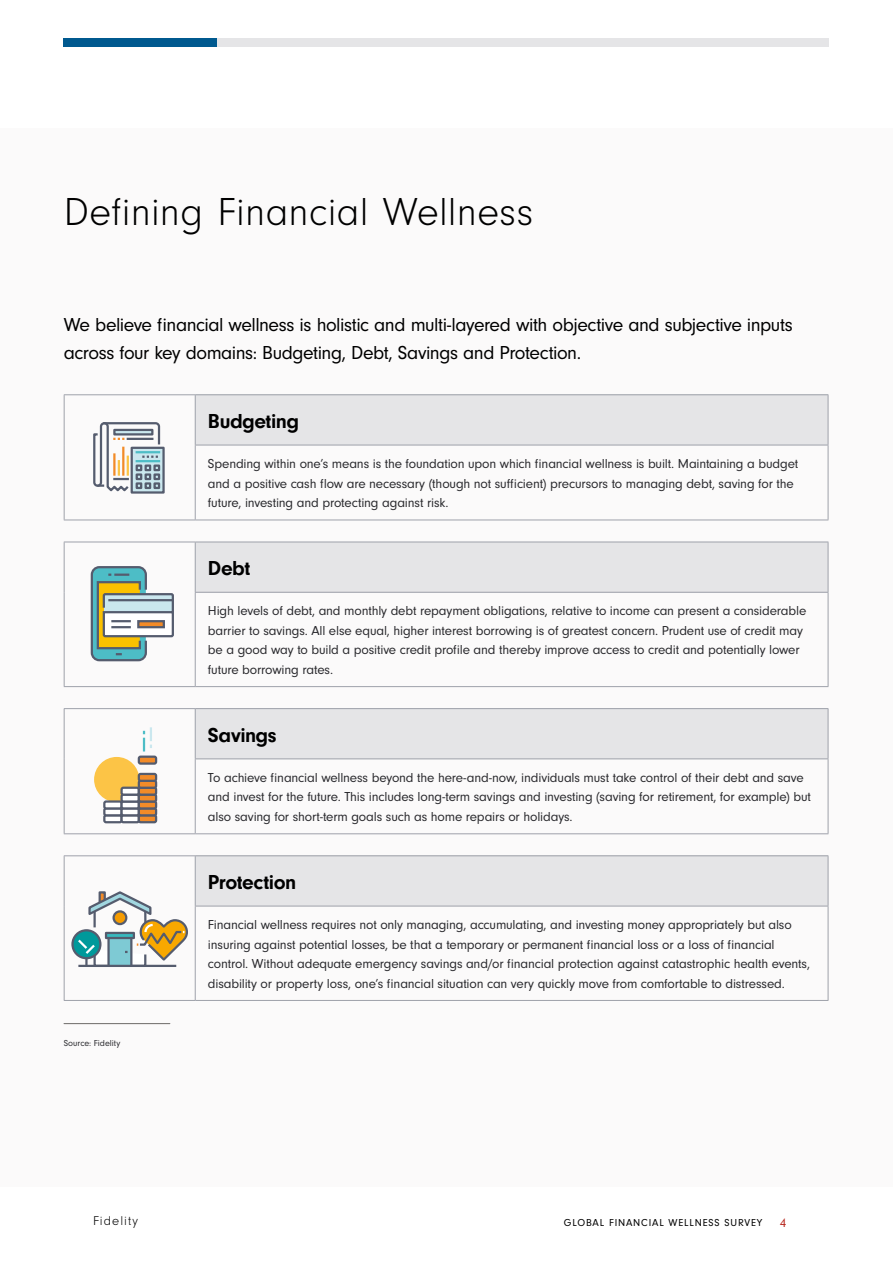
<style>
.page{position:relative;width:893px;height:1263px;background:#fff}
.page>*{position:absolute;margin:0;border:0;box-sizing:border-box;transform-origin:0 0}
.t1{font:40.5px "Neuzeit Gro T Ligh";letter-spacing:.01em;color:#000}
.t2{font:700 21px "Neuzeit Gro T";letter-spacing:-.02em;color:#000}
.t3{font:19.5px/28.5px "Neuzeit Gro T";letter-spacing:-.025em;color:#000}
.t4{font:13.5px/19.5px "Neuzeit Gro T";letter-spacing:-.01em;color:#29292d}
.t5{font:13.2px "Neuzeit Gro T Ligh";letter-spacing:.08em;color:#000}
.t6{font:13.2px "Neuzeit Gro T";color:#b8281f}
.t7{font:10.5px "Neuzeit Gro T";letter-spacing:.08em;color:#000}
.t8{font:9px "Neuzeit Gro T";color:#29292d}
</style>
<div class="page">
<div style="left:0;top:128px;width:893px;height:1058px;background:#fbfafa"></div>
<div style="left:64px;top:38px;width:765px;height:8px;background:#e5e5e7"></div>
<div style="left:64px;top:38px;width:153px;height:8px;background:#00598f"></div>
<div style="left:195px;top:395px;width:633px;height:50px;background:#e5e5e7"></div>
<hr style="left:64px;top:394px;width:131px;height:1px;background:#9ea1aa">
<hr style="left:64px;top:395px;width:1px;height:50px;background:#9ea1aa">
<hr style="left:195px;top:394px;width:633px;height:1px;background:#9ea1aa">
<hr style="left:195px;top:395px;width:1px;height:50px;background:#9ea1aa">
<hr style="left:828px;top:395px;width:1px;height:50px;background:#9ea1aa">
<hr style="left:64px;top:445px;width:1px;height:75px;background:#9ea1aa">
<hr style="left:195px;top:445px;width:633px;height:1px;background:#9ea1aa">
<hr style="left:195px;top:445px;width:1px;height:75px;background:#9ea1aa">
<hr style="left:828px;top:445px;width:1px;height:75px;background:#9ea1aa">
<hr style="left:64px;top:520px;width:131px;height:1px;background:#9ea1aa">
<hr style="left:195px;top:520px;width:633px;height:1px;background:#9ea1aa">
<div style="left:131px;top:447px;width:34px;height:47px;background:#cae7ee;border:2px solid #555c6e"></div>
<svg style="left:93px;top:422px;width:68px;height:71px"></svg>
<div style="left:195px;top:542px;width:633px;height:50px;background:#e5e5e7"></div>
<hr style="left:64px;top:542px;width:131px;height:1px;background:#9ea1aa">
<hr style="left:64px;top:542px;width:1px;height:50px;background:#9ea1aa">
<hr style="left:195px;top:542px;width:633px;height:1px;background:#9ea1aa">
<hr style="left:195px;top:542px;width:1px;height:50px;background:#9ea1aa">
<hr style="left:828px;top:542px;width:1px;height:50px;background:#9ea1aa">
<hr style="left:64px;top:592px;width:1px;height:94px;background:#9ea1aa">
<hr style="left:195px;top:592px;width:633px;height:1px;background:#9ea1aa">
<hr style="left:195px;top:593px;width:1px;height:93px;background:#9ea1aa">
<hr style="left:828px;top:593px;width:1px;height:93px;background:#9ea1aa">
<hr style="left:64px;top:686px;width:131px;height:1px;background:#9ea1aa">
<hr style="left:195px;top:686px;width:633px;height:1px;background:#9ea1aa">
<div style="left:91px;top:566px;width:56px;height:95px;background:#4dbdc6;border:2px solid #555c6e;border-radius:8px"></div>
<svg style="left:96px;top:573px;width:46px;height:82px"></svg>
<hr style="left:114px;top:573px;width:15px;height:3px;background:#555c6e">
<div style="left:104px;top:612px;width:69px;height:24px;background:#fff"></div>
<div style="left:104px;top:595px;width:69px;height:17px;background:#cae7ee"></div>
<div style="left:103px;top:593px;width:71px;height:44px;border:2px solid #555c6e;border-radius:2px"></div>
<svg style="left:137px;top:620px;width:28px;height:8px"></svg>
<hr style="left:111px;top:620px;width:20px;height:2px;background:#555c6e">
<hr style="left:111px;top:626px;width:20px;height:2px;background:#555c6e">
<hr style="left:108px;top:599px;width:65px;height:2px;background:#555c6e">
<div style="left:195px;top:709px;width:633px;height:50px;background:#e5e5e7"></div>
<hr style="left:64px;top:708px;width:131px;height:1px;background:#9ea1aa">
<hr style="left:64px;top:709px;width:1px;height:50px;background:#9ea1aa">
<hr style="left:195px;top:708px;width:633px;height:1px;background:#9ea1aa">
<hr style="left:195px;top:709px;width:1px;height:49px;background:#9ea1aa">
<hr style="left:828px;top:709px;width:1px;height:49px;background:#9ea1aa">
<hr style="left:64px;top:759px;width:1px;height:74px;background:#9ea1aa">
<hr style="left:195px;top:758px;width:633px;height:1px;background:#9ea1aa">
<hr style="left:195px;top:759px;width:1px;height:74px;background:#9ea1aa">
<hr style="left:828px;top:759px;width:1px;height:74px;background:#9ea1aa">
<hr style="left:64px;top:833px;width:131px;height:1px;background:#9ea1aa">
<hr style="left:195px;top:833px;width:633px;height:1px;background:#9ea1aa">
<div style="left:94px;top:757px;width:45px;height:45px;background:#fcc446;border-radius:50%"></div>
<div style="left:104px;top:815px;width:18px;height:7px;background:#fff;border-radius:2px"></div>
<div style="left:103px;top:814px;width:20px;height:9px;border:2px solid #555c6e;border-radius:2px"></div>
<div style="left:104px;top:808px;width:18px;height:7px;background:#fff;border-radius:2px"></div>
<div style="left:103px;top:807px;width:20px;height:9px;border:2px solid #555c6e;border-radius:2px"></div>
<div style="left:104px;top:801px;width:18px;height:7px;background:#fff;border-radius:2px"></div>
<div style="left:103px;top:800px;width:20px;height:9px;border:2px solid #555c6e;border-radius:2px"></div>
<div style="left:122px;top:815px;width:17px;height:7px;background:#fff;border-radius:2px"></div>
<div style="left:120px;top:814px;width:20px;height:9px;border:2px solid #555c6e;border-radius:2px"></div>
<div style="left:122px;top:808px;width:17px;height:7px;background:#fff;border-radius:2px"></div>
<div style="left:120px;top:807px;width:20px;height:9px;border:2px solid #555c6e;border-radius:2px"></div>
<div style="left:122px;top:801px;width:17px;height:7px;background:#fff;border-radius:2px"></div>
<div style="left:120px;top:800px;width:20px;height:9px;border:2px solid #555c6e;border-radius:2px"></div>
<div style="left:122px;top:795px;width:17px;height:6px;background:#fff;border-radius:2px"></div>
<div style="left:120px;top:793px;width:20px;height:10px;border:2px solid #555c6e;border-radius:2px"></div>
<div style="left:122px;top:788px;width:17px;height:7px;background:#fff;border-radius:2px"></div>
<div style="left:120px;top:787px;width:20px;height:9px;border:2px solid #555c6e;border-radius:2px"></div>
<div style="left:139px;top:815px;width:17px;height:7px;background:#f28b28;border-radius:2px"></div>
<div style="left:138px;top:814px;width:19px;height:9px;border:2px solid #555c6e;border-radius:2px"></div>
<div style="left:139px;top:808px;width:17px;height:7px;background:#f28b28;border-radius:2px"></div>
<div style="left:138px;top:807px;width:19px;height:9px;border:2px solid #555c6e;border-radius:2px"></div>
<div style="left:139px;top:801px;width:17px;height:7px;background:#f28b28;border-radius:2px"></div>
<div style="left:138px;top:800px;width:19px;height:9px;border:2px solid #555c6e;border-radius:2px"></div>
<div style="left:139px;top:795px;width:17px;height:6px;background:#f28b28;border-radius:2px"></div>
<div style="left:138px;top:793px;width:19px;height:10px;border:2px solid #555c6e;border-radius:2px"></div>
<div style="left:139px;top:788px;width:17px;height:7px;background:#f28b28;border-radius:2px"></div>
<div style="left:138px;top:787px;width:19px;height:9px;border:2px solid #555c6e;border-radius:2px"></div>
<div style="left:139px;top:781px;width:17px;height:7px;background:#f28b28;border-radius:2px"></div>
<div style="left:138px;top:780px;width:19px;height:9px;border:2px solid #555c6e;border-radius:2px"></div>
<div style="left:139px;top:774px;width:17px;height:7px;background:#f28b28;border-radius:2px"></div>
<div style="left:138px;top:773px;width:19px;height:9px;border:2px solid #555c6e;border-radius:2px"></div>
<div style="left:139px;top:757px;width:17px;height:6px;background:#f28b28;border-radius:2px"></div>
<div style="left:138px;top:755px;width:19px;height:10px;border:2px solid #555c6e;border-radius:2px"></div>
<svg style="left:143px;top:727px;width:9px;height:24px"></svg>
<div style="left:195px;top:856px;width:633px;height:50px;background:#e5e5e7"></div>
<hr style="left:64px;top:855px;width:131px;height:1px;background:#9ea1aa">
<hr style="left:64px;top:856px;width:1px;height:50px;background:#9ea1aa">
<hr style="left:195px;top:855px;width:633px;height:1px;background:#9ea1aa">
<hr style="left:195px;top:856px;width:1px;height:50px;background:#9ea1aa">
<hr style="left:828px;top:856px;width:1px;height:50px;background:#9ea1aa">
<hr style="left:64px;top:906px;width:1px;height:94px;background:#9ea1aa">
<hr style="left:195px;top:906px;width:633px;height:1px;background:#9ea1aa">
<hr style="left:195px;top:906px;width:1px;height:94px;background:#9ea1aa">
<hr style="left:828px;top:906px;width:1px;height:94px;background:#9ea1aa">
<hr style="left:64px;top:1000px;width:131px;height:1px;background:#9ea1aa">
<hr style="left:195px;top:1000px;width:633px;height:1px;background:#9ea1aa">
<svg style="left:73px;top:930px;width:27px;height:28px"></svg>
<div style="left:71px;top:929px;width:31px;height:30px;border:2px solid #555c6e;border-radius:50%"></div>
<svg style="left:76px;top:891px;width:112px;height:76px"></svg>
<hr style="left:93px;top:911px;width:3px;height:16px;background:#555c6e">
<hr style="left:64px;top:1023px;width:106px;height:1px;background:#6c6a68">
<h1 class="t1" style="left:64px;top:190px;width:471px">Defining Financial Wellness</h1>
<h3 class="t3" style="left:64px;top:310px;width:730px">We believe financial wellness is holistic and multi-layered with objective and subjective inputs across four key domains: Budgeting, Debt, Savings and Protection.</h3>
<h2 class="t2" style="left:208px;top:409px;width:93px">Budgeting</h2>
<p class="t4" style="left:208px;top:454px;width:592px">Spending within one’s means is the foundation upon which financial wellness is built. Maintaining a budget and a positive cash flow are necessary (though not sufficient) precursors to managing debt, saving for the future, investing and protecting against risk.</p>
<h2 class="t2" style="left:208px;top:556px;width:44px">Debt</h2>
<p class="t4" style="left:208px;top:601px;width:600px">High levels of debt, and monthly debt repayment obligations, relative to income can present a considerable barrier to savings. All else equal, higher interest borrowing is of greatest concern. Prudent use of credit may be a good way to build a positive credit profile and thereby improve access to credit and potentially lower future borrowing rates.</p>
<h2 class="t2" style="left:208px;top:723px;width:70px">Savings</h2>
<p class="t4" style="left:208px;top:768px;width:604px">To achieve financial wellness beyond the here-and-now, individuals must take control of their debt and save and invest for the future. This includes long-term savings and investing (saving for retirement, for example) but also saving for short-term goals such as home repairs or holidays.</p>
<p class="t8" style="left:64px;top:1038px;width:58px">Source: Fidelity</p>
<h2 class="t2" style="left:208px;top:870px;width:90px">Protection</h2>
<p class="t4" style="left:208px;top:915px;width:604px">Financial wellness requires not only managing, accumulating, and investing money appropriately but also insuring against potential losses, be that a temporary or permanent financial loss or a loss of financial control. Without adequate emergency savings and/or financial protection against catastrophic health events, disability or property loss, one’s financial situation can very quickly move from comfortable to distressed.</p>
<p class="t5" style="left:93px;top:1213px;width:47px">Fidelity</p>
<p class="t7" style="left:564px;top:1216px;width:200px">GLOBAL FINANCIAL WELLNESS SURVEY</p>
<p class="t6" style="left:780px;top:1215px;width:8px">4</p>
</div>
